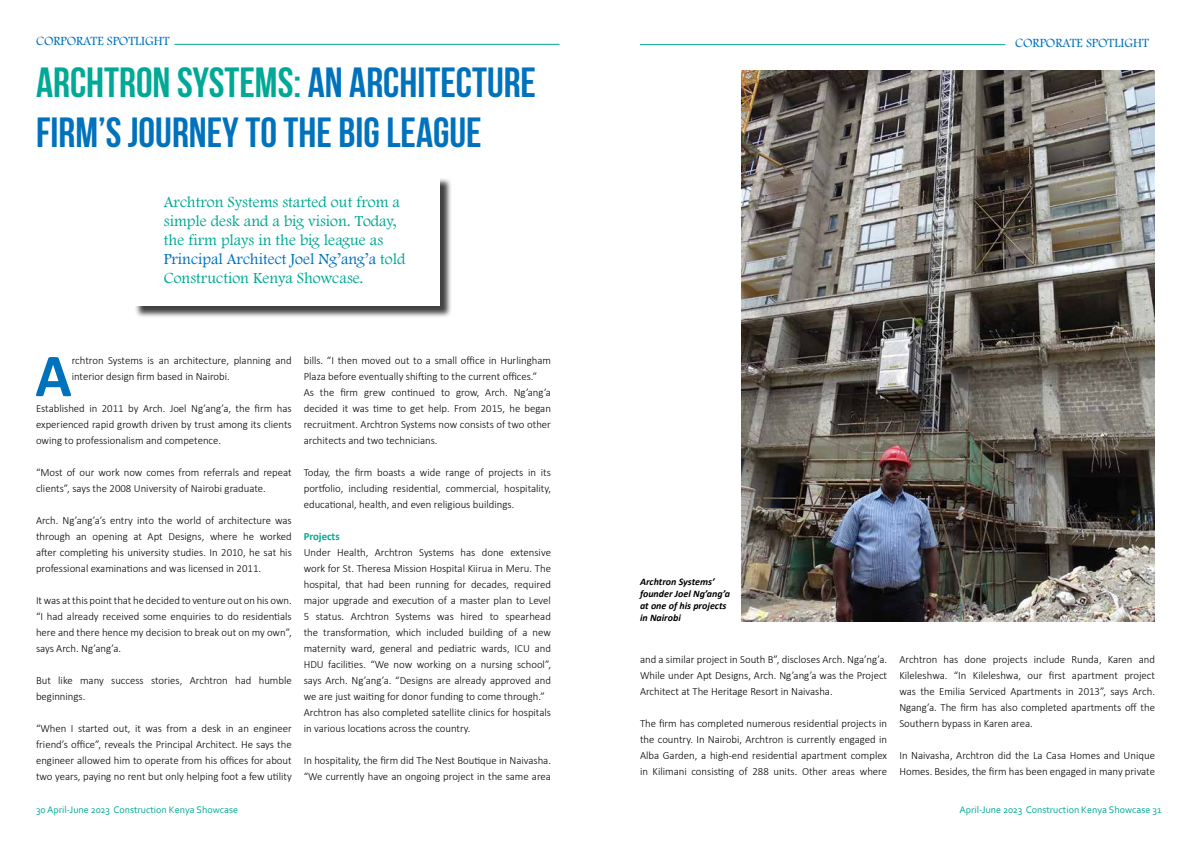
<style>
.page{position:relative;width:1191px;height:842px;background:#fff}
.page>*{position:absolute;margin:0;border:0;box-sizing:border-box;transform-origin:0 0}
.t1{font:700 61.4px "Calibri";color:#0072bc}
.t2{font:700 42px/50.4px "Bebas Neue";color:#0072bc}
.t3{font:16px/19.2px "Footlight MT Light";color:#00a995}
.t4{font:13px "Footlight MT Light";color:#0072bc}
.t5{font:300 11px/16px "Calibri";color:#000;text-align:justify}
.t6{font:700 11px "Calibri";color:#00a995}
.t7{font:10px "Corbel";color:#00a995}
.t8{font:italic 700 10px/12px "Calibri";color:#000}
.s1{color:#00a995}
.s2{color:#0072bc}
</style>
<div class="page">
<div style="left:135px;top:177px;width:317px;height:142px;background:#000;opacity:.75"></div>
<div style="left:133px;top:176px;width:306px;height:130px;background:#fff"></div>
<img style="left:741px;top:70px;width:414px;height:552px">
<hr style="left:640px;top:44px;width:365px;height:1px;background:#00a995">
<hr style="left:174px;top:44px;width:385px;height:1px;background:#00a995">
<p class="t4" style="left:36px;top:33px;width:135px">CORPORATE SPOTLIGHT</p>
<p class="t4" style="left:1015px;top:35px;width:135px">CORPORATE SPOTLIGHT</p>
<h2 class="t2" style="left:36px;top:56px;width:501px"><span class="s1">ARCHTRON SYSTEMS:</span> AN ARCHITECTURE<br>FIRM’S JOURNEY TO THE BIG LEAGUE</h2>
<h3 class="t3" style="left:164px;top:191px;width:243px">Archtron Systems started out from a simple desk and a big vision. Today, the firm plays in the big league as <span class="s2">Principal Architect Joel Ng’ang’a</span> told Construction Kenya Showcase.</h3>
<h1 class="t1" style="left:35px;top:332px;width:38px">A</h1>
<p class="t5" style="left:72px;top:352px;width:221px">rchtron Systems is an architecture, planning and interior design firm based in Nairobi.</p>
<p class="t5" style="left:36px;top:400px;width:257px">Established in 2011 by Arch. Joel Ng’ang’a, the firm has experienced rapid growth driven by trust among its clients owing to professionalism and competence.</p>
<p class="t5" style="left:36px;top:464px;width:257px">“Most of our work now comes from referrals and repeat clients”, says the 2008 University of Nairobi graduate.</p>
<p class="t5" style="left:36px;top:512px;width:257px">Arch. Ng’ang’a’s entry into the world of architecture was through an opening at Apt Designs, where he worked after completing his university studies. In 2010, he sat his professional examinations and was licensed in 2011.</p>
<p class="t5" style="left:36px;top:592px;width:257px">It was at this point that he decided to venture out on his own. “I had already received some enquiries to do residentials here and there hence my decision to break out on my own”, says Arch. Ng’ang’a.</p>
<p class="t5" style="left:36px;top:672px;width:257px">But like many success stories, Archtron had humble beginnings.</p>
<p class="t5" style="left:36px;top:720px;width:257px">“When I started out, it was from a desk in an engineer friend’s office”, reveals the Principal Architect. He says the engineer allowed him to operate from his offices for about two years, paying no rent but only helping foot a few utility</p>
<p class="t5" style="left:304px;top:352px;width:249px;text-align:left">bills. “I then moved out to a small office in Hurlingham Plaza before eventually shifting to the current offices.”<br>As the firm grew continued to grow, Arch. Ng’ang’a decided it was time to get help. From 2015, he began recruitment. Archtron Systems now consists of two other architects and two technicians.</p>
<p class="t5" style="left:304px;top:464px;width:249px">Today, the firm boasts a wide range of projects in its portfolio, including residential, commercial, hospitality, educational, health, and even religious buildings.</p>
<p class="t6" style="left:304px;top:529px;width:37px">Projects</p>
<p class="t5" style="left:304px;top:544px;width:249px;text-align:left">Under Health, Archtron Systems has done extensive work for St. Theresa Mission Hospital Kiirua in Meru. The hospital, that had been running for decades, required major upgrade and execution of a master plan to Level 5 status. Archtron Systems was hired to spearhead the transformation, which included building of a new maternity ward, general and pediatric wards, ICU and HDU facilities. “We now working on a nursing school”, says Arch. Ng’ang’a. “Designs are already approved and we are just waiting for donor funding to come through.” Archtron has also completed satellite clinics for hospitals in various locations across the country.</p>
<p class="t5" style="left:304px;top:752px;width:249px">In hospitality, the firm did The Nest Boutique in Naivasha. “We currently have an ongoing project in the same area</p>
<p class="t8" style="left:640px;top:575px;width:92px">Archtron Systems’ founder Joel Ng’ang’a at one of his projects in Nairobi</p>
<p class="t5" style="left:640px;top:651px;width:249px">and a similar project in South B”, discloses Arch. Nga’ng’a.<br>While under Apt Designs, Arch. Ng’ang’a was the Project Architect at The Heritage Resort in Naivasha.</p>
<p class="t5" style="left:640px;top:715px;width:249px">The firm has completed numerous residential projects in the country. In Nairobi, Archtron is currently engaged in Alba Garden, a high-end residential apartment complex in Kilimani consisting of 288 units. Other areas where</p>
<p class="t5" style="left:899px;top:651px;width:257px">Archtron has done projects include Runda, Karen and Kileleshwa. “In Kileleshwa, our first apartment project was the Emilia Serviced Apartments in 2013”, says Arch.<br>Ngang’a. The firm has also completed apartments off the Southern bypass in Karen area.</p>
<p class="t5" style="left:899px;top:747px;width:257px">In Naivasha, Archtron did the La Casa Homes and Unique<br>Homes. Besides, the firm has been engaged in many private</p>
<p class="t7" style="left:36px;top:804px;width:204px">30 April-June 2023 Construction Kenya Showcase</p>
<p class="t7" style="left:959px;top:804px;width:203px">April-June 2023 Construction Kenya Showcase 31</p>
</div>
